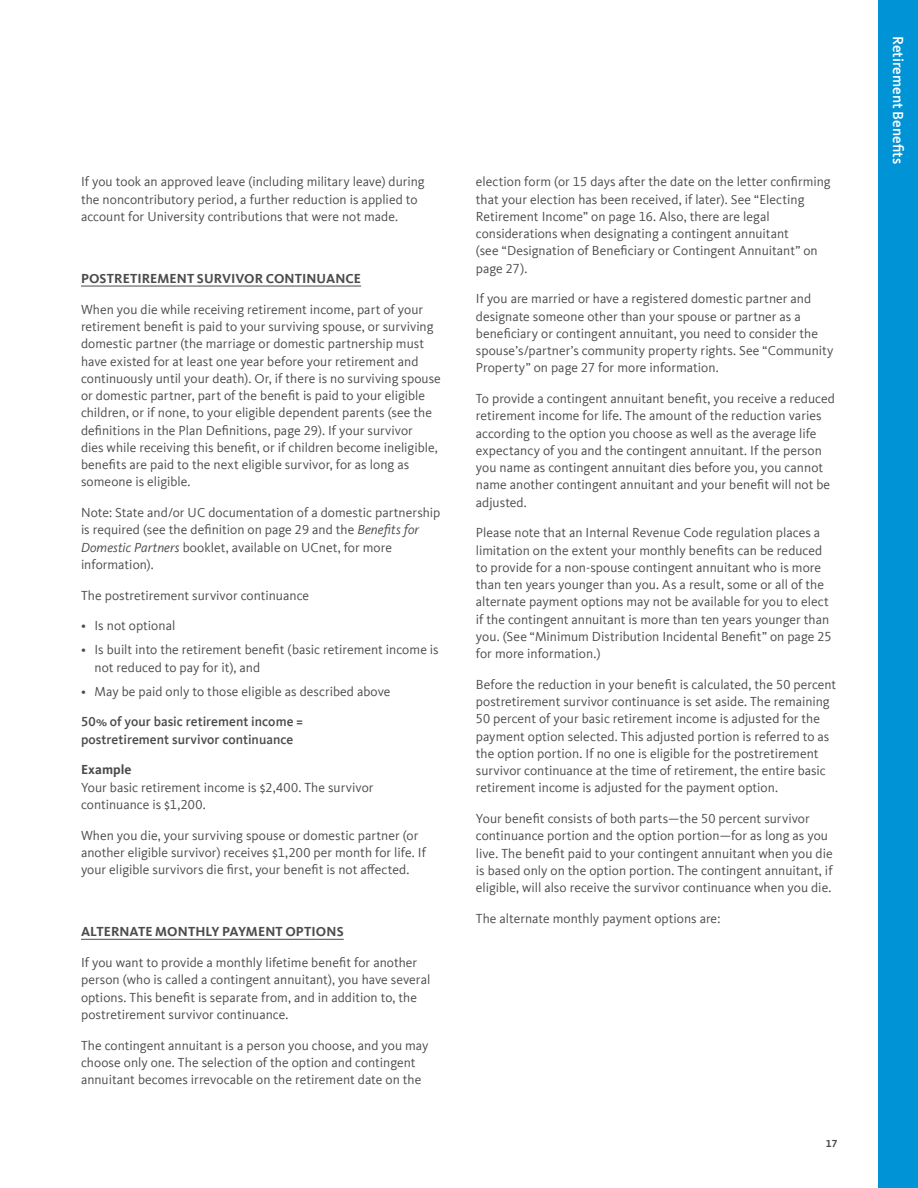
<style>
.page{position:relative;width:918px;height:1188px;background:#fff}
.page>*{position:absolute;margin:0;border:0;box-sizing:border-box;transform-origin:0 0}
.t1{font:500 15px "Kievit Offc Pro";color:#fff}
._2_Col__Body{font:13.5px/17.2px "Kievit Offc Pro";color:#4b4c4d}
._2_Col__Body-2{font:500 13.5px/17.2px "Kievit Offc Pro";color:#4b4c4d}
._2_Col_Header_UC_underline{font:700 13.5px "Kievit Offc Pro";letter-spacing:.005em;color:#4b4c4d}
.t2{font:700 10.5px "Kievit Offc Pro";color:#4b4c4d}
.s1{font-style:italic}
.s2{font-weight:700}
</style>
<div class="page">
<div style="left:878px;top:0;width:40px;height:1188px;background:#0094d7"></div>
<hr style="left:81px;top:286px;width:280px;height:1px;background:#4b4c4d">
<hr style="left:81px;top:939px;width:263px;height:1px;background:#4b4c4d">
<p class="_2_Col__Body" style="left:81px;top:173px;width:345px">If you took an approved leave (including military leave) during the noncontributory period, a further reduction is applied to account for University contributions that were not made.</p>
<p class="_2_Col_Header_UC_underline" style="left:81px;top:270px;width:282px">POSTRETIREMENT SURVIVOR CONTINUANCE</p>
<p class="_2_Col__Body" style="left:81px;top:301px;width:361px">When you die while receiving retirement income, part of your retirement benefit is paid to your surviving spouse, or surviving domestic partner (the marriage or domestic partnership must have existed for at least one year before your retirement and continuously until your death). Or, if there is no surviving spouse or domestic partner, part of the benefit is paid to your eligible children, or if none, to your eligible dependent parents (see the definitions in the Plan Definitions, page 29). If your survivor<br>dies while receiving this benefit, or if children become ineligible, benefits are paid to the next eligible survivor, for as long as someone is eligible.</p>
<p class="_2_Col__Body" style="left:81px;top:504px;width:361px">Note: State and/or UC documentation of a domestic partnership is required (see the definition on page 29 and the <span class="s1">Benefits for Domestic Partners</span> booklet, available on UCnet, for more information).</p>
<p class="_2_Col__Body" style="left:81px;top:586px;width:230px">The postretirement survivor continuance</p>
<p class="_2_Col__Body" style="left:81px;top:617px;width:96px">• Is not optional</p>
<p class="_2_Col__Body" style="left:94px;top:641px;width:346px;text-indent:-14px">• Is built into the retirement benefit (basic retirement income is not reduced to pay for it), and</p>
<p class="_2_Col__Body" style="left:81px;top:682px;width:311px">• May be paid only to those eligible as described above</p>
<p class="_2_Col__Body-2" style="left:81px;top:713px;width:223px">50% of your basic retirement income = postretirement survivor continuance</p>
<p class="_2_Col__Body" style="left:81px;top:761px;width:294px"><span class="s2">Example<br></span>Your basic retirement income is $2,400. The survivor continuance is $1,200.</p>
<p class="_2_Col__Body" style="left:81px;top:826px;width:346px">When you die, your surviving spouse or domestic partner (or another eligible survivor) receives $1,200 per month for life. If your eligible survivors die first, your benefit is not affected.</p>
<p class="_2_Col_Header_UC_underline" style="left:81px;top:924px;width:264px">ALTERNATE MONTHLY PAYMENT OPTIONS</p>
<p class="_2_Col__Body" style="left:81px;top:954px;width:351px">If you want to provide a monthly lifetime benefit for another person (who is called a contingent annuitant), you have several options. This benefit is separate from, and in addition to, the postretirement survivor continuance.</p>
<p class="_2_Col__Body" style="left:81px;top:1036px;width:349px">The contingent annuitant is a person you choose, and you may choose only one. The selection of the option and contingent annuitant becomes irrevocable on the retirement date on the</p>
<p class="_2_Col__Body" style="left:476px;top:173px;width:356px">election form (or 15 days after the date on the letter confirming that your election has been received, if later). See “Electing Retirement Income” on page 16. Also, there are legal considerations when designating a contingent annuitant<br>(see “Designation of Beneficiary or Contingent Annuitant” on page 27).</p>
<p class="_2_Col__Body" style="left:476px;top:290px;width:359px">If you are married or have a registered domestic partner and designate someone other than your spouse or partner as a beneficiary or contingent annuitant, you need to consider the spouse’s/partner’s community property rights. See “Community Property” on page 27 for more information.</p>
<p class="_2_Col__Body" style="left:476px;top:390px;width:360px">To provide a contingent annuitant benefit, you receive a reduced retirement income for life. The amount of the reduction varies according to the option you choose as well as the average life expectancy of you and the contingent annuitant. If the person you name as contingent annuitant dies before you, you cannot name another contingent annuitant and your benefit will not be adjusted.</p>
<p class="_2_Col__Body" style="left:476px;top:524px;width:357px">Please note that an Internal Revenue Code regulation places a limitation on the extent your monthly benefits can be reduced to provide for a non-spouse contingent annuitant who is more than ten years younger than you. As a result, some or all of the alternate payment options may not be available for you to elect if the contingent annuitant is more than ten years younger than you. (See “Minimum Distribution Incidental Benefit” on page 25 for more information.)</p>
<p class="_2_Col__Body" style="left:476px;top:676px;width:362px">Before the reduction in your benefit is calculated, the 50 percent postretirement survivor continuance is set aside. The remaining 50 percent of your basic retirement income is adjusted for the payment option selected. This adjusted portion is referred to as the option portion. If no one is eligible for the postretirement survivor continuance at the time of retirement, the entire basic retirement income is adjusted for the payment option.</p>
<p class="_2_Col__Body" style="left:476px;top:810px;width:358px">Your benefit consists of both parts—the 50 percent survivor continuance portion and the option portion—for as long as you live. The benefit paid to your contingent annuitant when you die is based only on the option portion. The contingent annuitant, if eligible, will also receive the survivor continuance when you die.</p>
<p class="_2_Col__Body" style="left:476px;top:910px;width:246px">The alternate monthly payment options are:</p>
<p class="t2" style="left:826px;top:1138px;width:13px">17</p>
<p class="t1" style="left:907px;top:36px;width:129px;rotate:90deg">Retirement Benefits</p>
</div>
